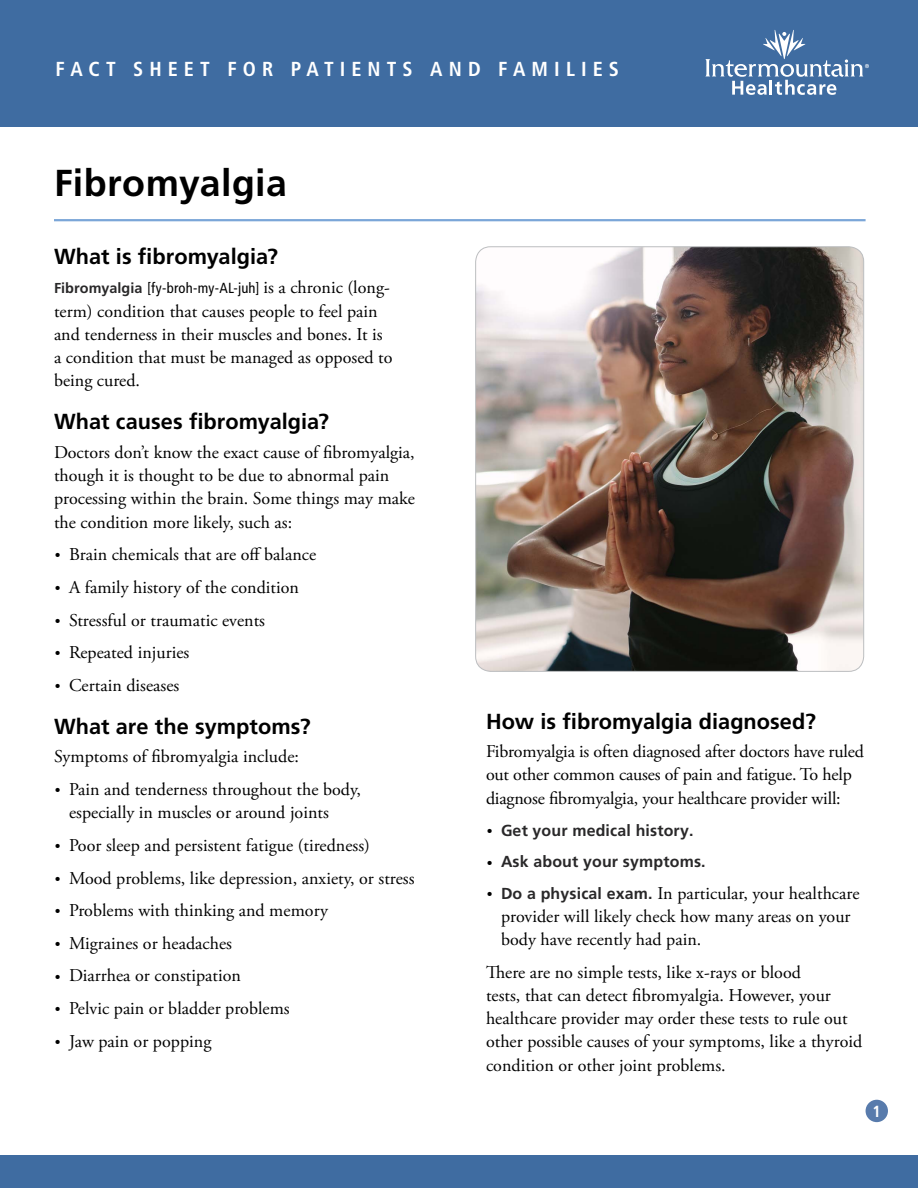
<style>
.page{position:relative;width:918px;height:1188px;background:#fff}
.page>*{position:absolute;margin:0;border:0;box-sizing:border-box;transform-origin:0 0}
.Title__h1{font:700 37.5px "Frutiger LT Std";letter-spacing:.01em;color:#000}
.Level_1__h2{font:700 21.75px "Frutiger LT Std";color:#000}
.t1{font:700 condensed 20.25px "Frutiger LT Std";letter-spacing:.3em;color:#fff}
.Main__p{font:18px/23.2px "Adobe Garamond Pro";color:#000}
.Page_Number{font:700 condensed 16.2px "Frutiger LT Std";color:#fff}
.t2{font:700 15.9px "Frutiger LT Std";letter-spacing:.01em;color:#292829}
.Main__p-2{font:condensed 14.7px "Frutiger LT Std";letter-spacing:.015em;color:#000}
.s1{font-weight:700;font-stretch:normal;font-size:14.4px;color:#292829}
.s2{font-family:"Adobe Garamond Pro";font-stretch:normal;font-size:18px}
.s3{font-size:15px}
.s4{font-family:"Adobe Garamond Pro";font-weight:400;font-size:15px;color:#000}
.s5{font-family:"Frutiger LT Std";font-weight:700;font-size:15.9px;color:#292829}
</style>
<div class="page">
<div style="left:0;top:1156px;width:918px;height:32px;background:#3f6ca1"></div>
<div style="left:0;top:0;width:918px;height:127px;background:#3f6ca1"></div>
<svg style="left:705px;top:30px;width:164px;height:65px"></svg>
<div style="left:866px;top:1100px;width:22px;height:22px;background:#587bac;border-radius:50%"></div>
<hr style="left:54px;top:219px;width:812px;height:2px;background:#7ba6d8">
<img style="left:476px;top:247px;width:388px;height:424px">
<p class="t1" style="left:56px;top:57px;width:565px">FACT SHEET FOR PATIENTS AND FAMILIES</p>
<p class="Title__h1" style="left:54px;top:161px;width:234px">Fibromyalgia</p>
<p class="Level_1__h2" style="left:54px;top:244px;width:225px">What is fibromyalgia?</p>
<p class="Main__p-2" style="left:54px;top:280px;width:337px"><span class="s1">Fibromyalgia</span> [fy-broh-my-AL-juh] <span class="s2">is a chronic (long-</span></p>
<p class="Main__p" style="left:54px;top:300px;width:340px">term) condition that causes people to feel pain and tenderness in their muscles and bones. It is a condition that must be managed as opposed to being cured.</p>
<p class="Level_1__h2" style="left:54px;top:409px;width:277px">What causes fibromyalgia?</p>
<p class="Main__p" style="left:54px;top:441px;width:363px">Doctors don’t know the exact cause of fibromyalgia, though it is thought to be due to abnormal pain processing within the brain. Some things may make the condition more likely, such as:</p>
<p class="Main__p" style="left:55px;top:544px;width:263px"><span class="s3">•</span> Brain chemicals that are off balance</p>
<p class="Main__p" style="left:55px;top:576px;width:246px"><span class="s3">•</span> A family history of the condition</p>
<p class="Main__p" style="left:55px;top:609px;width:212px"><span class="s3">•</span> Stressful or traumatic events</p>
<p class="Main__p" style="left:55px;top:641px;width:136px"><span class="s3">•</span> Repeated injuries</p>
<p class="Main__p" style="left:55px;top:674px;width:126px"><span class="s3">•</span> Certain diseases</p>
<p class="Level_1__h2" style="left:54px;top:714px;width:258px">What are the symptoms?</p>
<p class="Main__p" style="left:54px;top:746px;width:247px">Symptoms of fibromyalgia include:</p>
<p class="Main__p" style="left:69px;top:778px;width:293px;text-indent:-14px"><span class="s3">•</span> Pain and tenderness throughout the body, especially in muscles or around joints</p>
<p class="Main__p" style="left:55px;top:834px;width:317px"><span class="s3">•</span> Poor sleep and persistent fatigue (tiredness)</p>
<p class="Main__p" style="left:55px;top:867px;width:361px"><span class="s3">•</span> Mood problems, like depression, anxiety, or stress</p>
<p class="Main__p" style="left:55px;top:899px;width:275px"><span class="s3">•</span> Problems with thinking and memory</p>
<p class="Main__p" style="left:55px;top:932px;width:179px"><span class="s3">•</span> Migraines or headaches</p>
<p class="Main__p" style="left:55px;top:965px;width:188px"><span class="s3">•</span> Diarrhea or constipation</p>
<p class="Main__p" style="left:55px;top:997px;width:237px"><span class="s3">•</span> Pelvic pain or bladder problems</p>
<p class="Main__p" style="left:55px;top:1030px;width:158px"><span class="s3">•</span> Jaw pain or popping</p>
<p class="Level_1__h2" style="left:486px;top:708px;width:332px">How is fibromyalgia diagnosed?</p>
<p class="Main__p" style="left:486px;top:741px;width:379px">Fibromyalgia is often diagnosed after doctors have ruled out other common causes of pain and fatigue. To help diagnose fibromyalgia, your healthcare provider will:</p>
<p class="t2" style="left:487px;top:821px;width:208px"><span class="s4">•</span> Get your medical history.</p>
<p class="t2" style="left:487px;top:853px;width:220px"><span class="s4">•</span> Ask about your symptoms.</p>
<p class="Main__p" style="left:501px;top:883px;width:360px;line-height:22.8px;text-indent:-14px"><span class="s3">•</span> <span class="s5">Do a physical exam.</span> In particular, your healthcare provider will likely check how many areas on your body have recently had pain.</p>
<p class="Main__p" style="left:486px;top:961px;width:378px">There are no simple tests, like x-rays or blood<br>tests, that can detect fibromyalgia. However, your healthcare provider may order these tests to rule out other possible causes of your symptoms, like a thyroid condition or other joint problems.</p>
<p class="Page_Number" style="left:873px;top:1101px;width:10px">1</p>
</div>
